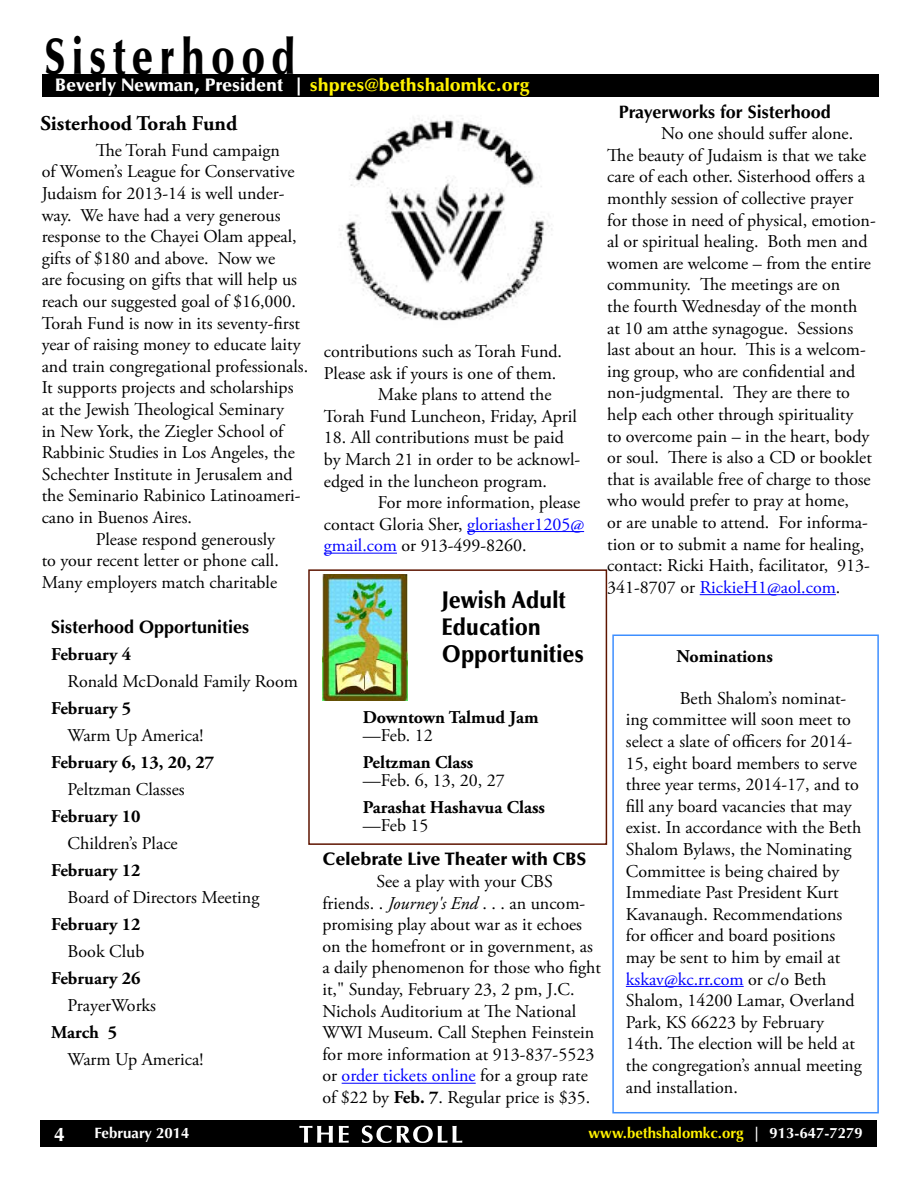
<style>
.page{position:relative;width:918px;height:1188px;background:#fff}
.page>*{position:absolute;margin:0;border:0;box-sizing:border-box;transform-origin:0 0}
.t1{font:900 51.3px "Optima LT Std";letter-spacing:.16em;color:#000;scale:.76 1}
.t2{font:900 24px/27px "Optima LT Std";color:#000;scale:.9 1}
.t3{font:700 21px "Adobe Garamond Pro";color:#000}
.t4{font:700 19.5px "Optima LT Std";color:#fff}
.t5{font:18px/21.6px "Adobe Garamond Pro";color:#000}
.t6{font:700 18px "Adobe Garamond Pro";color:#000}
.t7{font:900 18px "Optima LT Std";color:#fff}
.t8{font:700 18px "Optima LT Std";color:#000}
.t9{font:900 18px "Optima LT Std";color:#000}
.t10{font:700 15px "Optima LT Std";color:#fff200}
.t11{font:700 15px "Optima LT Std";color:#fff}
.s1{color:#fff200}
.s2{color:#00f}
.s3{font-style:italic}
.s4{font-weight:700}
.s5{color:#fff}
</style>
<div class="page">
<div style="left:40px;top:1120px;width:838px;height:28px;background:#000"></div>
<svg style="left:299px;top:1126px;width:34px;height:17px"></svg>
<svg style="left:339px;top:1126px;width:10px;height:17px"></svg>
<svg style="left:362px;top:1126px;width:100px;height:17px"></svg>
<div style="left:42px;top:74px;width:837px;height:23px;background:#000"></div>
<img style="left:339px;top:118px;width:213px;height:203px">
<hr style="left:700px;top:594px;width:136px;height:1px;background:#00f">
<hr style="left:626px;top:986px;width:118px;height:1px;background:#00f">
<hr style="left:467px;top:531px;width:117px;height:1px;background:#00f">
<hr style="left:324px;top:553px;width:73px;height:1px;background:#00f">
<div style="left:308px;top:569px;width:299px;height:276px;border:2px solid #5e1500"></div>
<img style="left:323px;top:575px;width:84px;height:126px">
<div style="left:612px;top:634px;width:267px;height:479px;border:2px solid #3e8fff"></div>
<hr style="left:342px;top:1083px;width:134px;height:1px;background:#00f">
<h1 class="t1" style="left:44px;top:27px;width:332px">Sisterhood</h1>
<p class="t7" style="left:55px;top:75px;width:476px">Beverly Newman, President | <span class="s1">shpres@bethshalomkc.org</span></p>
<p class="t3" style="left:41px;top:111px;width:198px">Sisterhood Torah Fund</p>
<p class="t5" style="left:96px;top:140px;width:186px">The Torah Fund campaign</p>
<p class="t5" style="left:42px;top:162px;width:254px">of Women’s League for Conservative</p>
<p class="t5" style="left:42px;top:183px;width:244px">Judaism for 2013-14 is well under-</p>
<p class="t5" style="left:42px;top:205px;width:240px">way. We have had a very generous</p>
<p class="t5" style="left:42px;top:226px;width:257px">response to the Chayei Olam appeal,</p>
<p class="t5" style="left:42px;top:248px;width:235px">gifts of $180 and above. Now we</p>
<p class="t5" style="left:42px;top:270px;width:257px">are focusing on gifts that will help us</p>
<p class="t5" style="left:42px;top:291px;width:256px">reach our suggested goal of $16,000.</p>
<p class="t5" style="left:42px;top:313px;width:260px">Torah Fund is now in its seventy-first</p>
<p class="t5" style="left:42px;top:334px;width:260px">year of raising money to educate laity</p>
<p class="t5" style="left:42px;top:356px;width:268px">and train congregational professionals.</p>
<p class="t5" style="left:42px;top:378px;width:253px">It supports projects and scholarships</p>
<p class="t5" style="left:42px;top:399px;width:244px">at the Jewish Theological Seminary</p>
<p class="t5" style="left:42px;top:421px;width:243px">in New York, the Ziegler School of</p>
<p class="t5" style="left:42px;top:442px;width:255px">Rabbinic Studies in Los Angeles, the</p>
<p class="t5" style="left:42px;top:464px;width:253px">Schechter Institute in Jerusalem and</p>
<p class="t5" style="left:42px;top:486px;width:261px">the Seminario Rabinico Latinoameri-</p>
<p class="t5" style="left:42px;top:507px;width:152px">cano in Buenos Aires.</p>
<p class="t5" style="left:96px;top:529px;width:181px">Please respond generously</p>
<p class="t5" style="left:42px;top:550px;width:239px">to your recent letter or phone call.</p>
<p class="t5" style="left:42px;top:572px;width:237px">Many employers match charitable</p>
<p class="t8" style="left:51px;top:616px;width:200px">Sisterhood Opportunities</p>
<p class="t6" style="left:51px;top:644px;width:82px">February 4</p>
<p class="t5" style="left:68px;top:671px;width:232px">Ronald McDonald Family Room</p>
<p class="t6" style="left:51px;top:698px;width:82px">February 5</p>
<p class="t5" style="left:68px;top:725px;width:137px">Warm Up America!</p>
<p class="t6" style="left:51px;top:752px;width:165px">February 6, 13, 20, 27</p>
<p class="t5" style="left:68px;top:779px;width:118px">Peltzman Classes</p>
<p class="t6" style="left:51px;top:806px;width:91px">February 10</p>
<p class="t5" style="left:68px;top:833px;width:112px">Children’s Place</p>
<p class="t6" style="left:51px;top:860px;width:91px">February 12</p>
<p class="t5" style="left:68px;top:887px;width:193px">Board of Directors Meeting</p>
<p class="t6" style="left:51px;top:914px;width:91px">February 12</p>
<p class="t5" style="left:68px;top:941px;width:78px">Book Club</p>
<p class="t6" style="left:51px;top:968px;width:91px">February 26</p>
<p class="t5" style="left:68px;top:995px;width:90px">PrayerWorks</p>
<p class="t6" style="left:51px;top:1022px;width:67px">March 5</p>
<p class="t5" style="left:68px;top:1049px;width:137px">Warm Up America!</p>
<p class="t5" style="left:324px;top:341px;width:240px">contributions such as Torah Fund.</p>
<p class="t5" style="left:324px;top:363px;width:234px">Please ask if yours is one of them.</p>
<p class="t5" style="left:378px;top:384px;width:175px">Make plans to attend the</p>
<p class="t5" style="left:324px;top:406px;width:254px">Torah Fund Luncheon, Friday, April</p>
<p class="t5" style="left:324px;top:427px;width:258px">18. All contributions must be paid by March 21 in order to be acknowl&shy;edged in the luncheon program.</p>
<p class="t5" style="left:324px;top:492px;width:262px;text-indent:54px">For more information, please contact Gloria Sher, <span class="s2">gloriasher1205@ gmail.com</span> or 913-499-8260.</p>
<h2 class="t2" style="left:442px;top:587px;width:160px">Jewish Adult<br>Education<br>Opportunities</h2>
<p class="t8" style="left:619px;top:101px;width:213px">Prayerworks for Sisterhood</p>
<p class="t5" style="left:607px;top:123px;width:270px;text-indent:54px">No one should suffer alone.<br>The beauty of Judaism is that we take care of each other. Sisterhood offers a monthly session of collective prayer for those in need of physical, emotion&shy;al or spiritual healing. Both men and women are welcome – from the entire community. The meetings are on<br>the fourth Wednesday of the month<br>at 10 am atthe synagogue. Sessions last about an hour. This is a welcom&shy;ing group, who are confidential and non-judgmental. They are there to help each other through spirituality<br>to overcome pain – in the heart, body or soul. There is also a CD or booklet that is available free of charge to those who would prefer to pray at home,<br>or are unable to attend. For informa&shy;tion or to submit a name for healing, contact: Ricki Haith, facilitator, 913- 341-8707 or <span class="s2">RickieH1@aol.com</span>.</p>
<p class="t6" style="left:677px;top:645px;width:98px">Nominations</p>
<p class="t6" style="left:363px;top:706px;width:177px">Downtown Talmud Jam</p>
<p class="t5" style="left:363px;top:725px;width:71px">—Feb. 12</p>
<p class="t6" style="left:363px;top:751px;width:112px">Peltzman Class</p>
<p class="t5" style="left:363px;top:770px;width:143px">—Feb. 6, 13, 20, 27</p>
<p class="t6" style="left:363px;top:796px;width:184px">Parashat Hashavua Class</p>
<p class="t5" style="left:363px;top:815px;width:67px">—Feb 15</p>
<p class="t9" style="left:322px;top:848px;width:266px">Celebrate Live Theater with CBS</p>
<p class="t5" style="left:322px;top:871px;width:280px;text-indent:54px">See a play with your CBS friends. . <span class="s3">Journey's End</span> . . . an uncom&shy;promising play about war as it echoes on the homefront or in government, as a daily phenomenon for those who fight it," Sunday, February 23, 2 pm, J.C.<br>Nichols Auditorium at The National WWI Museum. Call Stephen Feinstein for more information at 913-837-5523 or <span class="s2">order tickets online</span> for a group rate of $22 by <span class="s4">Feb. 7</span>. Regular price is $35.</p>
<p class="t5" style="left:626px;top:688px;width:237px;text-indent:54px">Beth Shalom’s nominat&shy;ing committee will soon meet to select a slate of officers for 2014-<br>15, eight board members to serve three year terms, 2014-17, and to fill any board vacancies that may exist. In accordance with the Beth<br>Shalom Bylaws, the Nominating<br>Committee is being chaired by<br>Immediate Past President Kurt<br>Kavanaugh. Recommendations for officer and board positions may be sent to him by email at <span class="s2">kskav@kc.rr.com</span> or c/o Beth<br>Shalom, 14200 Lamar, Overland<br>Park, KS 66223 by February<br>14th. The election will be held at the congregation’s annual meeting and installation.</p>
<p class="t4" style="left:54px;top:1123px;width:12px">4</p>
<p class="t11" style="left:95px;top:1124px;width:97px">February 2014</p>
<p class="t10" style="left:589px;top:1124px;width:276px">www.bethshalomkc.org <span class="s5">| 913-647-7279</span></p>
</div>
